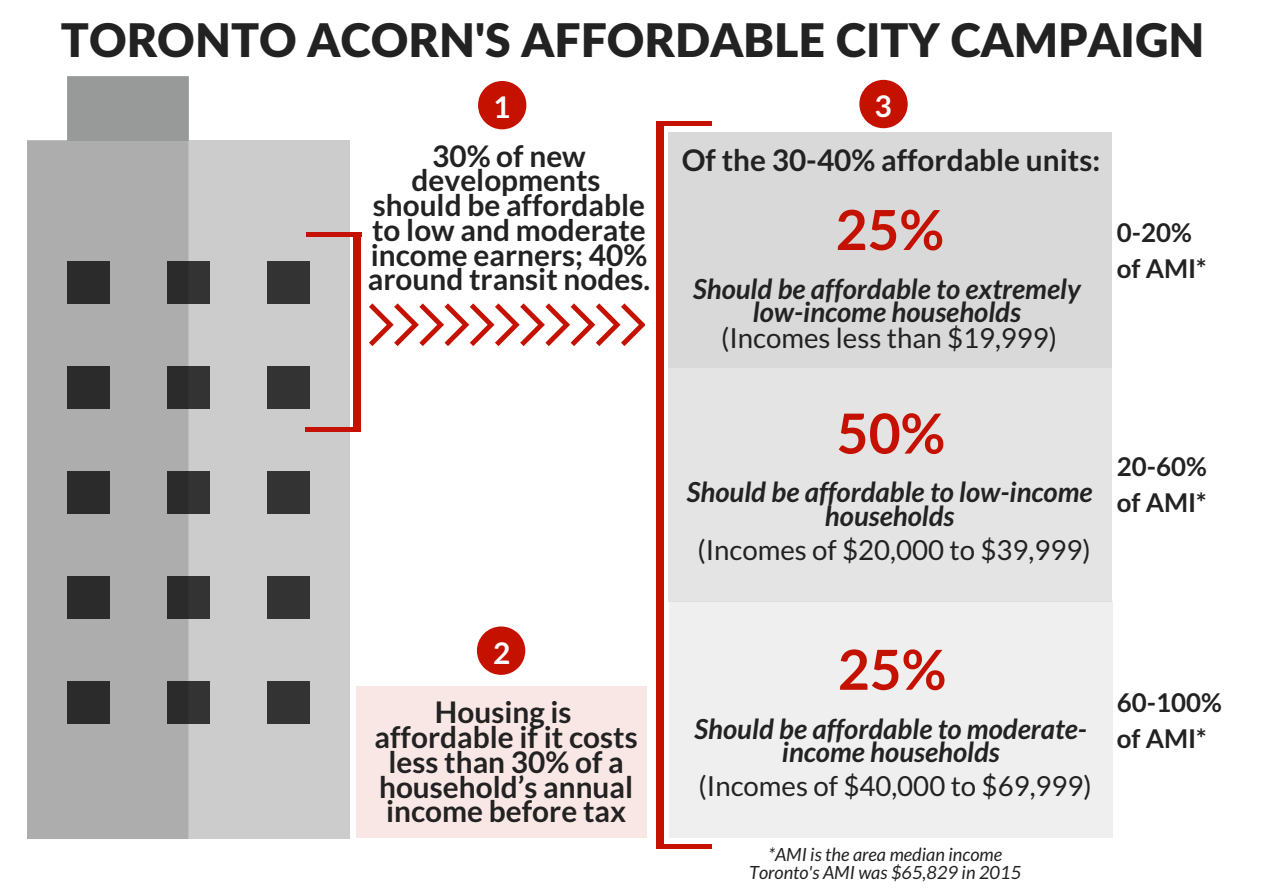
<style>
.page{position:relative;width:1263px;height:893px;background:#fff}
.page>*{position:absolute;margin:0;border:0;box-sizing:border-box;transform-origin:0 0}
.t1{font:700 55.2px "Lato";color:#c51100}
.t2{font:900 46.35px "Lato Latin";color:#222}
.t3{font:700 29.7px/24.8px "Lato";color:#222;text-align:center}
.t4{font:700 29.7px "Lato";color:#fff}
.t5{font:italic 700 27.6px/23.5px "Lato";color:#222;text-align:center}
.t6{font:27.6px "Lato";color:#222}
.t7{font:700 25.8px/36px "Lato";color:#222}
.t8{font:italic 18.15px/18px "Lato";color:#222;text-align:center}
</style>
<div class="page">
<svg style="left:369px;top:303px;width:275px;height:42px"></svg>
<div style="left:668px;top:133px;width:443px;height:235px;background:#d9d9d9"></div>
<div style="left:669px;top:602px;width:443px;height:236px;background:#efefef"></div>
<div style="left:357px;top:686px;width:290px;height:152px;background:#f9e7e6"></div>
<div style="left:656px;top:122px;width:7px;height:45px;background:#c51100"></div>
<div style="left:656px;top:803px;width:7px;height:45px;background:#c51100"></div>
<div style="left:656px;top:165px;width:7px;height:309px;background:#c51100"></div>
<div style="left:656px;top:474px;width:7px;height:309px;background:#c51100"></div>
<div style="left:656px;top:782px;width:7px;height:22px;background:#c51100"></div>
<div style="left:27px;top:141px;width:323px;height:698px;background:#ccc"></div>
<div style="left:167px;top:681px;width:43px;height:43px;background:#333"></div>
<div style="left:267px;top:681px;width:42px;height:43px;background:#333"></div>
<div style="left:267px;top:576px;width:42px;height:43px;background:#333"></div>
<div style="left:267px;top:471px;width:42px;height:43px;background:#333"></div>
<div style="left:167px;top:366px;width:43px;height:43px;background:#333"></div>
<div style="left:267px;top:366px;width:42px;height:43px;background:#333"></div>
<div style="left:167px;top:261px;width:43px;height:43px;background:#333"></div>
<div style="left:167px;top:576px;width:43px;height:43px;background:#333"></div>
<div style="left:167px;top:471px;width:43px;height:43px;background:#333"></div>
<div style="left:267px;top:261px;width:42px;height:43px;background:#333"></div>
<svg style="left:27px;top:76px;width:161px;height:763px;background:#9e9e9e"></svg>
<div style="left:354px;top:233px;width:7px;height:44px;background:#c51100"></div>
<div style="left:354px;top:384px;width:7px;height:45px;background:#c51100"></div>
<div style="left:354px;top:276px;width:7px;height:109px;background:#c51100"></div>
<div style="left:307px;top:232px;width:28px;height:5px;background:#c51100"></div>
<div style="left:333px;top:232px;width:28px;height:5px;background:#c51100"></div>
<div style="left:306px;top:427px;width:28px;height:5px;background:#c51100"></div>
<div style="left:332px;top:427px;width:28px;height:5px;background:#c51100"></div>
<div style="left:657px;top:844px;width:28px;height:5px;background:#c51100"></div>
<div style="left:683px;top:844px;width:28px;height:5px;background:#c51100"></div>
<div style="left:657px;top:121px;width:28px;height:5px;background:#c51100"></div>
<div style="left:683px;top:121px;width:28px;height:5px;background:#c51100"></div>
<div style="left:668px;top:366px;width:443px;height:236px;background:#e4e4e4"></div>
<svg style="left:478px;top:81px;width:48px;height:48px"></svg>
<svg style="left:477px;top:626px;width:48px;height:49px"></svg>
<svg style="left:859px;top:80px;width:49px;height:48px"></svg>
<h2 class="t2" style="left:61px;top:12px;width:1145px">TORONTO ACORN'S AFFORDABLE CITY CAMPAIGN</h2>
<p class="t4" style="left:493px;top:89px;width:19px">1</p>
<p class="t3" style="left:368px;top:143px;width:284px">30% of new developments should be affordable to low and moderate income earners; 40% around transit nodes.</p>
<p class="t4" style="left:493px;top:634px;width:19px">2</p>
<p class="t3" style="left:375px;top:699px;width:265px">Housing is affordable if it costs less than 30% of a household’s annual income before tax</p>
<p class="t4" style="left:874px;top:88px;width:19px">3</p>
<p class="t3" style="left:682px;top:147px;width:420px">Of the 30-40% affordable units:</p>
<h1 class="t1" style="left:835px;top:195px;width:110px">25%</h1>
<p class="t5" style="left:693px;top:276px;width:389px">Should be affordable to extremely low-income households</p>
<p class="t6" style="left:721px;top:321px;width:338px">(Incomes less than $19,999)</p>
<p class="t7" style="left:1117px;top:214px;width:91px">0-20% of AMI*</p>
<h1 class="t1" style="left:837px;top:399px;width:110px">50%</h1>
<p class="t5" style="left:687px;top:480px;width:407px">Should be affordable to low-income households</p>
<p class="t6" style="left:697px;top:532px;width:395px">(Incomes of $20,000 to $39,999)</p>
<p class="t7" style="left:1117px;top:448px;width:92px">20-60% of AMI*</p>
<h1 class="t1" style="left:838px;top:635px;width:110px">25%</h1>
<p class="t5" style="left:694px;top:716px;width:394px">Should be affordable to moderate&shy;income households</p>
<p class="t6" style="left:699px;top:769px;width:395px">(Incomes of $40,000 to $69,999)</p>
<p class="t8" style="left:749px;top:845px;width:274px">*AMI is the area median income<br>Toronto's AMI was $65,829 in 2015</p>
<p class="t7" style="left:1117px;top:684px;width:107px">60-100% of AMI*</p>
</div>
